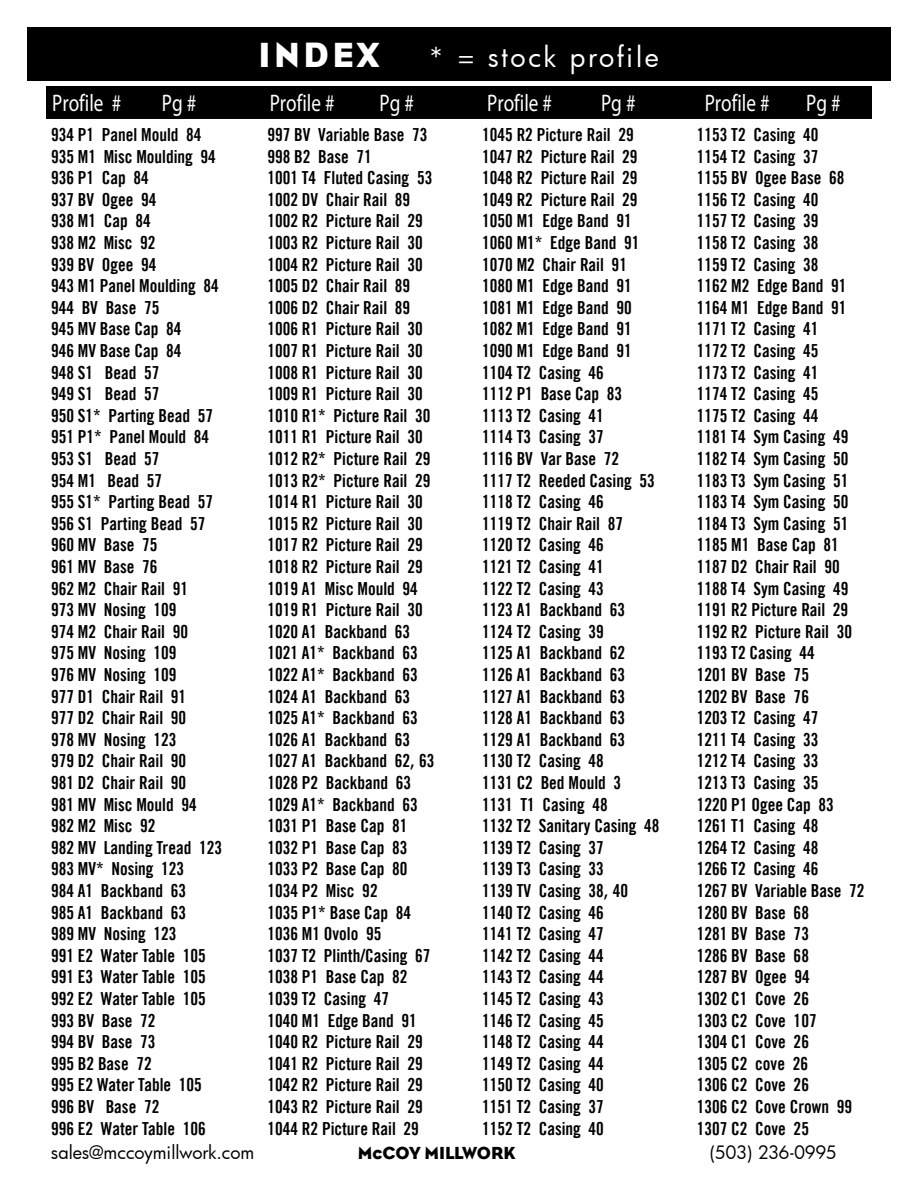
<style>
.page{position:relative;width:918px;height:1188px;background:#fff}
.page>*{position:absolute;margin:0;border:0;box-sizing:border-box;transform-origin:0 0}
.t1{font:36px "Eagle";letter-spacing:.1em;color:#fff}
.t2{font:27px "Futura";letter-spacing:.095em;color:#fff}
.t3{font:24px "Myriad Pro";color:#fff;scale:.8 1}
.t4{font:18px/21.6px "Trade Gothic LT Bold Cond Twenty";color:#000;scale:.96 1}
.t5{font:18px "Futura";letter-spacing:-.005em;color:#000}
.t6{font:18px "Eagle";color:#000}
.t7{font:18px "Futura";letter-spacing:-.025em;color:#000}
.s1{font-family:"Myriad Pro";font-size:21px}
</style>
<div class="page">
<div style="left:27px;top:27px;width:863px;height:54px;background:#000"></div>
<div style="left:46px;top:86px;width:826px;height:32px;background:#000"></div>
<h1 class="t1" style="left:258px;top:34px;width:123px">INDEX</h1>
<h2 class="t2" style="left:428px;top:39px;width:232px">* = stock profile</h2>
<h3 class="t3" style="left:52px;top:88px;width:88px">Profile #</h3>
<h3 class="t3" style="left:162px;top:88px;width:45px">Pg #</h3>
<h3 class="t3" style="left:270px;top:88px;width:83px">Profile #</h3>
<h3 class="t3" style="left:379px;top:88px;width:45px">Pg #</h3>
<h3 class="t3" style="left:487px;top:88px;width:83px">Profile #</h3>
<h3 class="t3" style="left:601px;top:88px;width:45px">Pg #</h3>
<h3 class="t3" style="left:705px;top:88px;width:83px">Profile #</h3>
<h3 class="t3" style="left:806px;top:88px;width:45px">Pg #</h3>
<p class="t4" style="left:51px;top:124px;width:180px">934 P1 Panel Mould 84<br>935 M1 Misc Moulding 94<br>936 P1 Cap 84<br>937 BV Ogee 94<br>938 M1 Cap 84<br>938 M2 Misc 92<br>939 BV Ogee 94<br>943 M1 Panel Moulding 84<br>944 BV Base 75<br>945 MV Base Cap 84<br>946 MV Base Cap 84<br>948 S1 Bead 57<br>949 S1 Bead 57<br>950 S1* Parting Bead 57<br>951 P1* Panel Mould 84<br>953 S1 Bead 57<br>954 M1 Bead 57<br>955 S1* Parting Bead 57<br>956 S1 Parting Bead 57<br>960 MV Base 75<br>961 MV Base 76<br>962 M2 Chair Rail 91<br>973 MV Nosing 109<br>974 M2 Chair Rail 90<br>975 MV Nosing 109<br>976 MV Nosing 109<br>977 D1 Chair Rail 91<br>977 D2 Chair Rail 90<br>978 MV Nosing 123<br>979 D2 Chair Rail 90<br>981 D2 Chair Rail 90<br>981 MV Misc Mould 94<br>982 M2 Misc 92<br>982 MV Landing Tread 123<br>983 MV* Nosing 123<br>984 A1 Backband 63<br>985 A1 Backband 63<br>989 MV Nosing 123<br>991 E2 Water Table 105<br>991 E3 Water Table 105<br>992 E2 Water Table 105<br>993 BV Base 72<br>994 BV Base 73<br>995 B2 Base 72<br>995 E2 Water Table 105<br>996 BV Base 72<br>996 E2 Water Table 106</p>
<p class="t4" style="left:267px;top:124px;width:176px">997 BV Variable Base 73<br>998 B2 Base 71<br>1001 T4 Fluted Casing 53<br>1002 DV Chair Rail 89<br>1002 R2 Picture Rail 29<br>1003 R2 Picture Rail 30<br>1004 R2 Picture Rail 30<br>1005 D2 Chair Rail 89<br>1006 D2 Chair Rail 89<br>1006 R1 Picture Rail 30<br>1007 R1 Picture Rail 30<br>1008 R1 Picture Rail 30<br>1009 R1 Picture Rail 30<br>1010 R1* Picture Rail 30<br>1011 R1 Picture Rail 30<br>1012 R2* Picture Rail 29<br>1013 R2* Picture Rail 29<br>1014 R1 Picture Rail 30<br>1015 R2 Picture Rail 30<br>1017 R2 Picture Rail 29<br>1018 R2 Picture Rail 29<br>1019 A1 Misc Mould 94<br>1019 R1 Picture Rail 30<br>1020 A1 Backband 63<br>1021 A1* Backband 63<br>1022 A1* Backband 63<br>1024 A1 Backband 63<br>1025 A1* Backband 63<br>1026 A1 Backband 63<br>1027 A1 Backband 62<span class="s1">,</span> 63<br>1028 P2 Backband 63<br>1029 A1* Backband 63<br>1031 P1 Base Cap 81<br>1032 P1 Base Cap 83<br>1033 P2 Base Cap 80<br>1034 P2 Misc 92<br>1035 P1* Base Cap 84<br>1036 M1 Ovolo 95<br>1037 T2 Plinth/Casing 67<br>1038 P1 Base Cap 82<br>1039 T2 Casing 47<br>1040 M1 Edge Band 91<br>1040 R2 Picture Rail 29<br>1041 R2 Picture Rail 29<br>1042 R2 Picture Rail 29<br>1043 R2 Picture Rail 29<br>1044 R2 Picture Rail 29</p>
<p class="t4" style="left:482px;top:124px;width:186px">1045 R2 Picture Rail 29<br>1047 R2 Picture Rail 29<br>1048 R2 Picture Rail 29<br>1049 R2 Picture Rail 29<br>1050 M1 Edge Band 91<br>1060 M1* Edge Band 91<br>1070 M2 Chair Rail 91<br>1080 M1 Edge Band 91<br>1081 M1 Edge Band 90<br>1082 M1 Edge Band 91<br>1090 M1 Edge Band 91<br>1104 T2 Casing 46<br>1112 P1 Base Cap 83<br>1113 T2 Casing 41<br>1114 T3 Casing 37<br>1116 BV Var Base 72<br>1117 T2 Reeded Casing 53<br>1118 T2 Casing 46<br>1119 T2 Chair Rail 87<br>1120 T2 Casing 46<br>1121 T2 Casing 41<br>1122 T2 Casing 43<br>1123 A1 Backband 63<br>1124 T2 Casing 39<br>1125 A1 Backband 62<br>1126 A1 Backband 63<br>1127 A1 Backband 63<br>1128 A1 Backband 63<br>1129 A1 Backband 63<br>1130 T2 Casing 48<br>1131 C2 Bed Mould 3<br>1131 T1 Casing 48<br>1132 T2 Sanitary Casing 48<br>1139 T2 Casing 37<br>1139 T3 Casing 33<br>1139 TV Casing 38<span class="s1">,</span> 40<br>1140 T2 Casing 46<br>1141 T2 Casing 47<br>1142 T2 Casing 44<br>1143 T2 Casing 44<br>1145 T2 Casing 43<br>1146 T2 Casing 45<br>1148 T2 Casing 44<br>1149 T2 Casing 44<br>1150 T2 Casing 40<br>1151 T2 Casing 37<br>1152 T2 Casing 40</p>
<p class="t4" style="left:697px;top:124px;width:176px">1153 T2 Casing 40<br>1154 T2 Casing 37<br>1155 BV Ogee Base 68<br>1156 T2 Casing 40<br>1157 T2 Casing 39<br>1158 T2 Casing 38<br>1159 T2 Casing 38<br>1162 M2 Edge Band 91<br>1164 M1 Edge Band 91<br>1171 T2 Casing 41<br>1172 T2 Casing 45<br>1173 T2 Casing 41<br>1174 T2 Casing 45<br>1175 T2 Casing 44<br>1181 T4 Sym Casing 49<br>1182 T4 Sym Casing 50<br>1183 T3 Sym Casing 51<br>1183 T4 Sym Casing 50<br>1184 T3 Sym Casing 51<br>1185 M1 Base Cap 81<br>1187 D2 Chair Rail 90<br>1188 T4 Sym Casing 49<br>1191 R2 Picture Rail 29<br>1192 R2 Picture Rail 30<br>1193 T2 Casing 44<br>1201 BV Base 75<br>1202 BV Base 76<br>1203 T2 Casing 47<br>1211 T4 Casing 33<br>1212 T4 Casing 33<br>1213 T3 Casing 35<br>1220 P1 Ogee Cap 83<br>1261 T1 Casing 48<br>1264 T2 Casing 48<br>1266 T2 Casing 46<br>1267 BV Variable Base 72<br>1280 BV Base 68<br>1281 BV Base 73<br>1286 BV Base 68<br>1287 BV Ogee 94<br>1302 C1 Cove 26<br>1303 C2 Cove 107<br>1304 C1 Cove 26<br>1305 C2 cove 26<br>1306 C2 Cove 26<br>1306 C2 Cove Crown 99<br>1307 C2 Cove 25</p>
<p class="t5" style="left:51px;top:1140px;width:205px">sales@mccoymillwork.com</p>
<p class="t6" style="left:358px;top:1143px;width:159px">McCOY MILLWORK</p>
<p class="t7" style="left:710px;top:1140px;width:129px">(503) 236-0995</p>
</div>
